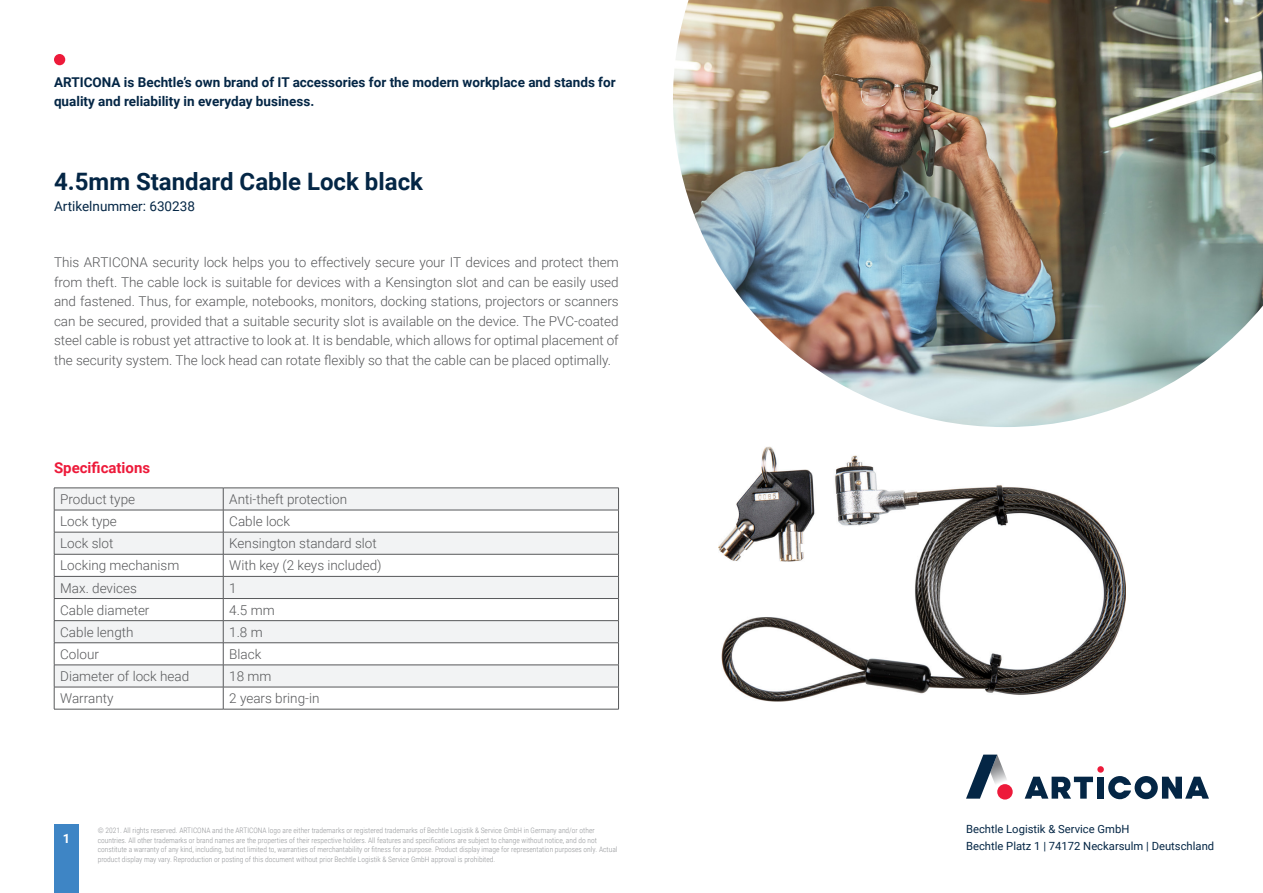
<style>
.page{position:relative;width:1263px;height:893px;background:#fff}
.page>*{position:absolute;margin:0;border:0;box-sizing:border-box;transform-origin:0 0}
.t1{font:700 24px "Roboto";color:#042645}
.t2{font:700 15px "Roboto";color:#ed1a3a}
.t3{font:300 13.5px/19.5px "Roboto";color:#57585a;text-align:justify}
.t4{font:700 13.5px/19.5px "Roboto";color:#042645}
.t5{font:13.5px "Roboto";color:#042645}
.t6{font:700 12.75px "Roboto";color:#fff}
.t7{font:11.25px/16.5px "Roboto";color:#042645}
.t8{font:300 7.5px/9.8px "Roboto Condensed";color:#939598}
</style>
<div class="page">
<img style="left:718px;top:446px;width:407px;height:255px">
<div style="left:54px;top:825px;width:25px;height:68px;background:#3e85c5"></div>
<div style="left:54px;top:54px;width:11px;height:11px;background:#ed1a3a;border-radius:50%"></div>
<div style="left:1097px;top:766px;width:7px;height:7px;background:#ed1a3a;border-radius:50%"></div>
<svg style="left:1025px;top:777px;width:68px;height:22px"></svg>
<div style="left:1097px;top:777px;width:7px;height:22px;background:#042645"></div>
<svg style="left:1108px;top:776px;width:101px;height:23px"></svg>
<svg style="left:966px;top:755px;width:47px;height:44px"></svg>
<div style="left:997px;top:784px;width:16px;height:15px;background:#ed1a3a;border-radius:50%"></div>
<img style="left:673px;top:0;width:590px;height:427px">
<svg style="left:54px;top:488px;width:565px;height:221px"></svg>
<hr style="left:54px;top:709px;width:169px;height:1px;background:#57585a">
<hr style="left:223px;top:709px;width:396px;height:1px;background:#57585a">
<p class="t4" style="left:54px;top:72px;width:563px">ARTICONA is Bechtle’s own brand of IT accessories for the modern workplace and stands for quality and reliability in everyday business.</p>
<h1 class="t1" style="left:54px;top:165px;width:370px">4.5mm Standard Cable Lock black</h1>
<p class="t5" style="left:54px;top:197px;width:142px">Artikelnummer: 630238</p>
<p class="t3" style="left:54px;top:252px;width:566px">This ARTICONA security lock helps you to effectively secure your IT devices and protect them from theft. The cable lock is suitable for devices with a Kensington slot and can be easily used and fastened. Thus, for example, notebooks, monitors, docking stations, projectors or scanners can be secured, provided that a suitable security slot is available on the device. The PVC-coated steel cable is robust yet attractive to look at. It is bendable, which allows for optimal placement of the security system. The lock head can rotate flexibly so that the cable can be placed optimally.</p>
<p class="t2" style="left:54px;top:457px;width:98px">Specifications</p>
<p class="t3" style="left:60px;top:489px;width:76px">Product type</p>
<p class="t3" style="left:229px;top:489px;width:119px">Anti-theft protection</p>
<p class="t3" style="left:60px;top:511px;width:58px">Lock type</p>
<p class="t3" style="left:229px;top:511px;width:62px">Cable lock</p>
<p class="t3" style="left:60px;top:533px;width:55px">Lock slot</p>
<p class="t3" style="left:229px;top:533px;width:149px">Kensington standard slot</p>
<p class="t3" style="left:60px;top:555px;width:121px">Locking mechanism</p>
<p class="t3" style="left:229px;top:555px;width:154px">With key (2 keys included)</p>
<p class="t3" style="left:60px;top:577px;width:78px">Max. devices</p>
<p class="t3" style="left:229px;top:577px;width:9px">1</p>
<p class="t3" style="left:60px;top:600px;width:91px">Cable diameter</p>
<p class="t3" style="left:229px;top:600px;width:47px">4.5 mm</p>
<p class="t3" style="left:60px;top:622px;width:75px">Cable length</p>
<p class="t3" style="left:229px;top:622px;width:35px">1.8 m</p>
<p class="t3" style="left:60px;top:644px;width:40px">Colour</p>
<p class="t3" style="left:229px;top:644px;width:34px">Black</p>
<p class="t3" style="left:60px;top:666px;width:131px">Diameter of lock head</p>
<p class="t3" style="left:229px;top:666px;width:44px">18 mm</p>
<p class="t3" style="left:60px;top:688px;width:55px">Warranty</p>
<p class="t3" style="left:229px;top:688px;width:92px">2 years bring-in</p>
<p class="t6" style="left:63px;top:829px;width:9px">1</p>
<p class="t8" style="left:98px;top:825px;width:521px">© 2021. All rights reserved. ARTICONA and the ARTICONA logo are either trademarks or registered trademarks of Bechtle Logistik &amp; Service GmbH in Germany and/or other countries. All other trademarks or brand names are the properties of their respective holders. All features and specifications are subject to change without notice, and do not constitute a warranty of any kind, including, but not limited to, warranties of merchantability or fitness for a purpose. Product display image for representation purposes only. Actual product display may vary. Reproduction or posting of this document without prior Bechtle Logistik &amp; Service GmbH approval is prohibited.</p>
<p class="t7" style="left:966px;top:821px;width:250px">Bechtle Logistik &amp; Service GmbH<br>Bechtle Platz 1 | 74172 Neckarsulm | Deutschland</p>
</div>
